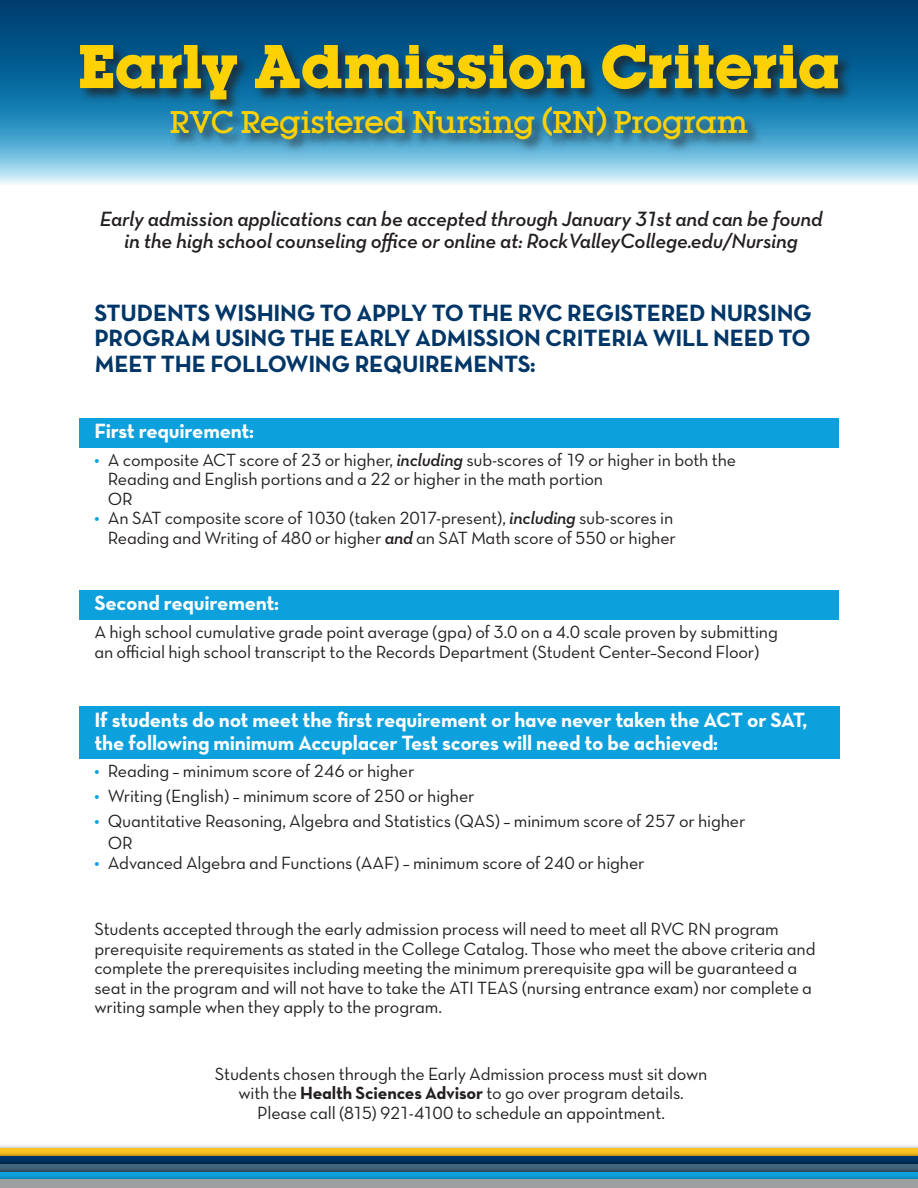
<style>
.page{position:relative;width:918px;height:1188px;background:#fff}
.page>*{position:absolute;margin:0;border:0;box-sizing:border-box;transform-origin:0 0}
.t1{font:700 54px "Lubalin";letter-spacing:-.005em;color:#fed105}
.t2{font:500 27px "Lubalin";letter-spacing:-.005em;color:#fed105}
.t3{font:24px/25.5px "Neutra Text TF Bold Alt";letter-spacing:-.01em;color:#003667;text-align:justify}
.t4{font:21px/22.5px "Neutra Text TF Bold Alt";letter-spacing:-.01em;color:#fff}
.t5{font:21px/22.5px "Neutra Text TF Demi Italic Alt";letter-spacing:-.01em;color:#231f20;text-align:center}
.t6{font:18px/19.5px "Neutra Text TF Book Alt";letter-spacing:-.01em;color:#231f20}
.s1{font-family:"Neutra Text TF";font-weight:700}
.s2{font-family:"Neutra Text TF Bold Alt";color:#0ca0dc}
.s3{font-family:"Neutra Text TF Demi Italic Alt"}
.s4{font-family:"Neutra Text TF"}
.s5{font-family:"Neutra Text TF Bold Alt"}
</style>
<div class="page">
<div style="left:80px;top:590px;width:759px;height:30px;background:#0ca0dc"></div>
<div style="left:79px;top:706px;width:760px;height:53px;background:#0ca0dc"></div>
<div style="left:80px;top:418px;width:759px;height:30px;background:#0ca0dc"></div>
<div style="left:0;top:1148px;width:918px;height:12px;background:#fec422"></div>
<img style="left:0;top:1153px;width:918px;height:4px">
<img style="left:0;top:1157px;width:918px;height:7px">
<svg style="left:0;top:1164px;width:918px;height:8px;background:#3b5e71"></svg>
<div style="left:0;top:1172px;width:918px;height:11px;background:#0ca0dc"></div>
<img style="left:0;top:1177px;width:918px;height:3px">
<div style="left:0;top:1180px;width:918px;height:8px;background:#9d9fa1"></div>
<svg style="left:0;top:0;width:918px;height:184px;background:#3d81aa"></svg>
<div style="left:79px;top:43px;width:774px;height:111px;background:#231f20;opacity:.75"></div>
<h1 class="t1" style="left:78px;top:28px;width:763px">Early Admission Criteria</h1>
<h2 class="t2" style="left:170px;top:103px;width:580px">RVC Registered Nursing (RN) Program</h2>
<p class="t5" style="left:100px;top:207px;width:724px">Early admission applications can be accepted through January 31st and can be found in the high school counseling office or online at: RockValleyCollege.edu/Nursing</p>
<h3 class="t3" style="left:94px;top:299px;width:719px">STUDENTS WISHING TO APPLY TO THE RVC REGISTERED NURSING PROGRAM USING THE EARLY ADMISSION CRITERIA WILL NEED TO MEET THE FOLLOWING RE<span class="s1">Q</span>UIREMENTS:</h3>
<p class="t4" style="left:94px;top:419px;width:161px">First requirement:</p>
<p class="t6" style="left:108px;top:450px;width:630px;text-indent:-14px"><span class="s2">•</span> A composite ACT score of 23 or higher, <span class="s3">including</span> sub-scores of 19 or higher in both the<br>Reading and English portions and a 22 or higher in the math portion<br>OR</p>
<p class="t6" style="left:94px;top:508px;width:583px;text-align:right"><span class="s2">•</span> An SAT composite score of 1030 (taken 2017-present), <span class="s3">including</span> sub-scores in<br>Reading and Writing of 480 or higher <span class="s3">and</span> an SAT Math score of 550 or higher</p>
<p class="t4" style="left:94px;top:592px;width:186px">Second requirement:</p>
<p class="t6" style="left:94px;top:622px;width:685px">A high school cumulative grade point average (gpa) of 3.0 on a 4.0 scale proven by submitting an official high school transcript to the Records Department (Student Center–Second Floor)</p>
<p class="t4" style="left:94px;top:708px;width:714px">If students do not meet the first requirement or have never taken the ACT or SAT, the following minimum Accuplacer Test scores will need to be achieved:</p>
<p class="t6" style="left:94px;top:761px;width:322px"><span class="s2">•</span> Reading – minimum score of 246 or higher</p>
<p class="t6" style="left:94px;top:786px;width:382px"><span class="s2">•</span> Writing (English) – minimum score of 250 or higher</p>
<p class="t6" style="left:108px;top:810px;width:639px;line-height:22.2px;text-indent:-14px"><span class="s2">•</span> <span class="s4">Q</span>uantitative Reasoning, Algebra and Statistics (<span class="s4">Q</span>AS) – minimum score of 257 or higher<br>OR</p>
<p class="t6" style="left:94px;top:853px;width:552px"><span class="s2">•</span> Advanced Algebra and Functions (AAF) – minimum score of 240 or higher</p>
<p class="t6" style="left:94px;top:919px;width:723px">Students accepted through the early admission process will need to meet all RVC RN program prerequisite requirements as stated in the College Catalog. Those who meet the above criteria and complete the prerequisites including meeting the minimum prerequisite gpa will be guaranteed a seat in the program and will not have to take the ATI TEAS (nursing entrance exam) nor complete a writing sample when they apply to the program.</p>
<p class="t6" style="left:215px;top:1064px;width:494px;text-align:center">Students chosen through the Early Admission process must sit down with the <span class="s5">Health Sciences Advisor</span> to go over program details.<br>Please call (815) 921-4100 to schedule an appointment.</p>
</div>
